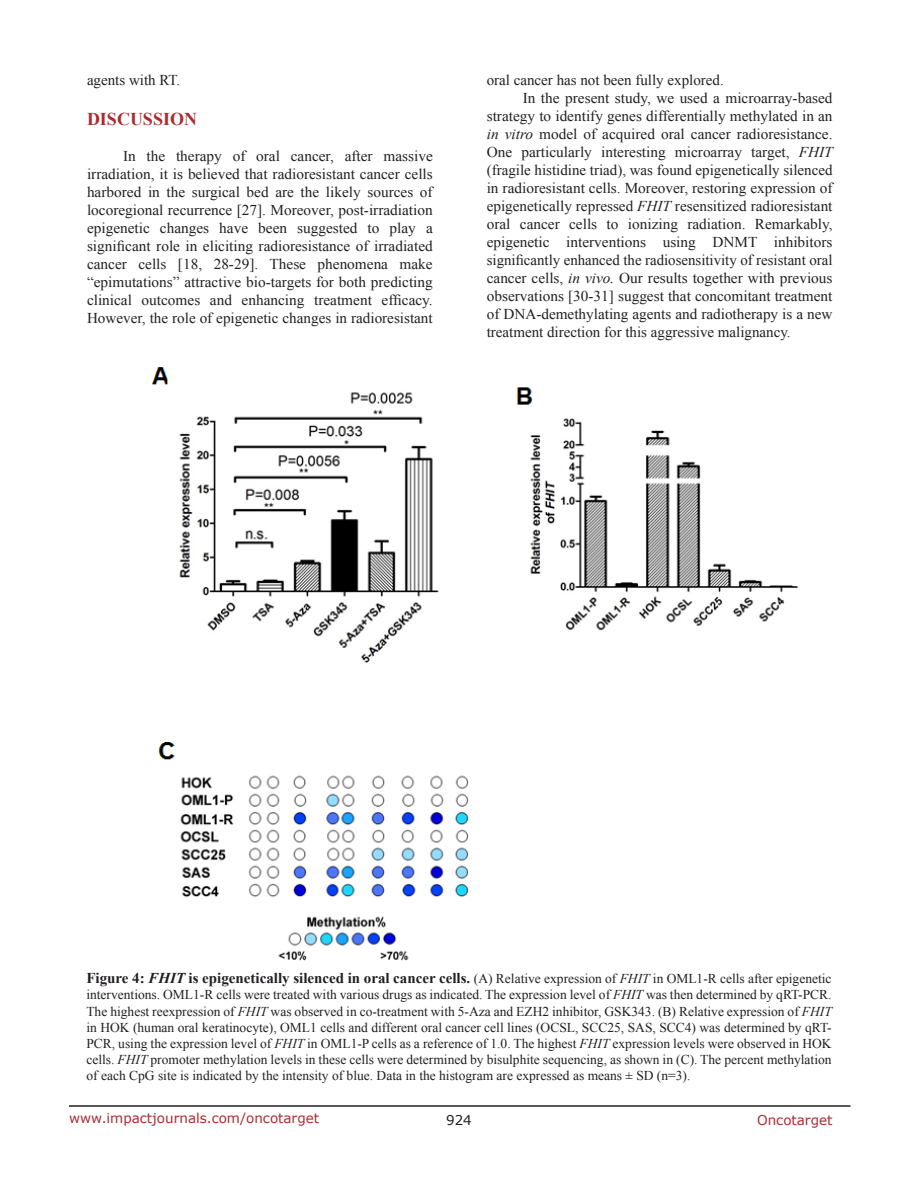
<style>
.page{position:relative;width:918px;height:1188px;background:#fff}
.page>*{position:absolute;margin:0;border:0;box-sizing:border-box;transform-origin:0 0}
.Heading{font:700 18px "Times New Roman";color:#ac2b31}
.BodyText{font:15px/18px "Times New Roman";color:#221f22;text-align:justify}
.FigureText{font:13.5px/16.2px "Times New Roman";color:#221f22;text-align:justify}
.t1{font:13.5px "Verdana";color:#ac2b31}
.t2{font:13.5px "Verdana";color:#221f22}
.s1{font-style:italic}
.s2{font-weight:700;font-size:15px}
.s3{font-weight:700;font-style:italic;font-size:15px}
</style>
<div class="page">
<hr style="left:69px;top:1105px;width:781px;height:2px;background:#231f20">
<img style="left:151px;top:367px;width:647px;height:594px">
<p class="BodyText" style="left:87px;top:71px;width:95px">agents with RT.</p>
<p class="Heading" style="left:87px;top:107px;width:112px">DISCUSSION</p>
<p class="BodyText" style="left:87px;top:147px;width:347px;text-indent:36px">In the therapy of oral cancer, after massive irradiation, it is believed that radioresistant cancer cells harbored in the surgical bed are the likely sources of locoregional recurrence [27]. Moreover, post-irradiation epigenetic changes have been suggested to play a significant role in eliciting radioresistance of irradiated cancer cells [18, 28-29]. These phenomena make “epimutations” attractive bio-targets for both predicting clinical outcomes and enhancing treatment efficacy.<br>However, the role of epigenetic changes in radioresistant</p>
<p class="BodyText" style="left:487px;top:71px;width:239px">oral cancer has not been fully explored.</p>
<p class="BodyText" style="left:487px;top:89px;width:348px;text-indent:36px">In the present study, we used a microarray-based strategy to identify genes differentially methylated in an <span class="s1">in vitro</span> model of acquired oral cancer radioresistance.<br>One particularly interesting microarray target, <span class="s1">FHIT </span>(fragile histidine triad), was found epigenetically silenced in radioresistant cells. Moreover, restoring expression of epigenetically repressed <span class="s1">FHIT</span> resensitized radioresistant oral cancer cells to ionizing radiation. Remarkably, epigenetic interventions using DNMT inhibitors significantly enhanced the radiosensitivity of resistant oral cancer cells, <span class="s1">in vivo.</span> Our results together with previous observations [30-31] suggest that concomitant treatment of DNA-demethylating agents and radiotherapy is a new treatment direction for this aggressive malignancy.</p>
<p class="FigureText" style="left:86px;top:970px;width:747px"><span class="s2">Figure 4:</span> <span class="s3">FHIT</span> <span class="s2">is epigenetically silenced in oral cancer cells.</span> (A) Relative expression of <span class="s1">FHIT</span> in OML1-R cells after epigenetic interventions. OML1-R cells were treated with various drugs as indicated. The expression level of <span class="s1">FHIT</span> was then determined by qRT-PCR.<br>The highest reexpression of <span class="s1">FHIT</span> was observed in co-treatment with 5-Aza and EZH2 inhibitor, GSK343. (B) Relative expression of <span class="s1">FHIT </span>in HOK (human oral keratinocyte), OML1 cells and different oral cancer cell lines (OCSL, SCC25, SAS, SCC4) was determined by qRT-PCR, using the expression level of <span class="s1">FHIT</span> in OML1-P cells as a reference of 1.0. The highest <span class="s1">FHIT</span> expression levels were observed in HOK cells. <span class="s1">FHIT</span> promoter methylation levels in these cells were determined by bisulphite sequencing, as shown in (C). The percent methylation of each CpG site is indicated by the intensity of blue. Data in the histogram are expressed as means ± SD (n=3).</p>
<p class="t1" style="left:69px;top:1109px;width:252px">www.impactjournals.com/oncotarget</p>
<p class="t2" style="left:446px;top:1111px;width:27px">924</p>
<p class="t1" style="left:757px;top:1111px;width:77px">Oncotarget</p>
</div>
